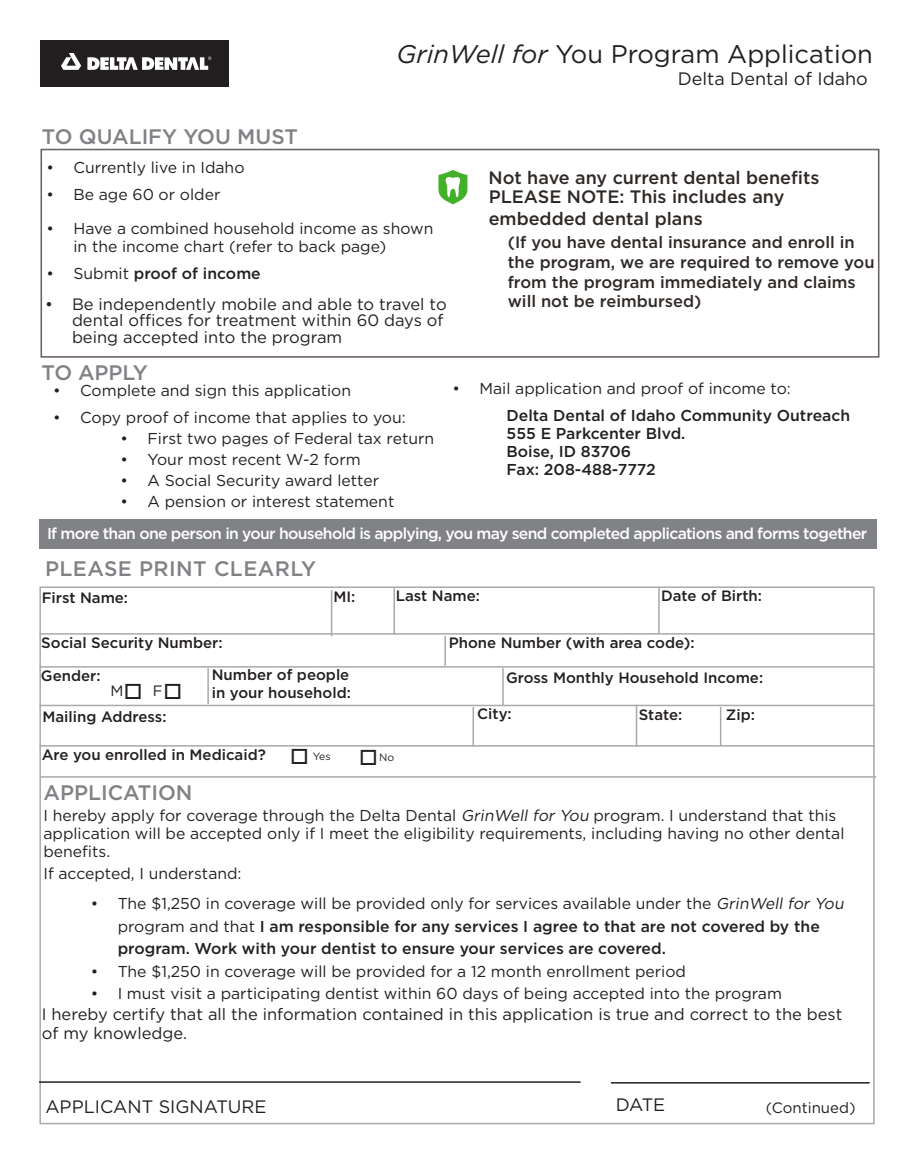
<style>
.page{position:relative;width:918px;height:1161px;background:#fff}
.page>*{position:absolute;margin:0;border:0;box-sizing:border-box;transform-origin:0 0}
.enrollee_headers{font:25.5px "Gotham";color:#231f20}
.enrollee_headers-2{font:500 21px "Gotham";color:#808285}
.enrollee_headers-3{font:500 21px "Gotham";letter-spacing:.02em;color:#808285}
.t1{font:500 18px/21.6px "Gotham";color:#2e2926}
.enrollee_headers-4{font:18px "Gotham";color:#231f20}
.t2{font:16.5px/16.5px "Gotham";color:#231f20}
.t3{font:500 16.5px/19.8px "Gotham";color:#2e2926}
.t4{font:15.75px/18px "Gotham";color:#231f20}
.t5{font:500 15.75px/22.5px "Gotham";color:#231f20}
.enrollee_headers-5{font:500 15.75px "Gotham";letter-spacing:-.045em;color:#fff}
.t6{font:500 15px "Gotham";color:#231f20}
.enrollee_headers-6{font:15px "Gotham";color:#231f20}
.enrollee_headers-7{font:10.5px "Gotham";color:#231f20}
.s1{font-style:italic}
.s2{font-weight:400}
.s3{font-weight:400;font-style:italic}
</style>
<div class="page">
<div style="left:40px;top:149px;width:839px;height:209px;border:2px solid #6b6360"></div>
<div style="left:40px;top:40px;width:189px;height:47px;background:#231f20"></div>
<svg style="left:61px;top:53px;width:20px;height:17px"></svg>
<svg style="left:87px;top:57px;width:124px;height:13px"></svg>
<div style="left:39px;top:519px;width:838px;height:30px;background:#808285"></div>
<hr style="left:39px;top:745px;width:836px;height:2px;background:#a8a9ad">
<hr style="left:39px;top:633px;width:836px;height:2px;background:#a8a9ad">
<hr style="left:39px;top:666px;width:836px;height:2px;background:#a8a9ad">
<hr style="left:39px;top:705px;width:836px;height:1px;background:#a8a9ad">
<hr style="left:331px;top:590px;width:1px;height:46px;background:#a8a9ad">
<hr style="left:394px;top:588px;width:1px;height:47px;background:#a8a9ad">
<hr style="left:444px;top:636px;width:2px;height:30px;background:#a8a9ad">
<hr style="left:473px;top:707px;width:1px;height:39px;background:#a8a9ad">
<hr style="left:636px;top:705px;width:1px;height:41px;background:#a8a9ad">
<hr style="left:720px;top:707px;width:1px;height:39px;background:#a8a9ad">
<hr style="left:207px;top:668px;width:2px;height:36px;background:#a8a9ad">
<hr style="left:502px;top:668px;width:2px;height:37px;background:#a8a9ad">
<hr style="left:658px;top:587px;width:2px;height:47px;background:#a8a9ad">
<hr style="left:39px;top:1081px;width:542px;height:2px;background:#231f20">
<hr style="left:611px;top:1082px;width:259px;height:2px;background:#231f20">
<hr style="left:41px;top:776px;width:835px;height:2px;background:#a8a9ad">
<svg style="left:438px;top:170px;width:30px;height:34px"></svg>
<p class="enrollee_headers" style="left:397px;top:38px;width:478px"><span class="s1">GrinWell for</span> You Program Application</p>
<p class="enrollee_headers-4" style="left:678px;top:67px;width:192px">Delta Dental of Idaho</p>
<p class="enrollee_headers-2" style="left:42px;top:123px;width:258px">TO QUALIFY YOU MUST</p>
<p class="t4" style="left:46px;top:158px;width:200px">• Currently live in Idaho</p>
<p class="t4" style="left:46px;top:185px;width:175px">• Be age 60 or older</p>
<p class="t4" style="left:73px;top:219px;width:362px;text-indent:-27px">• Have a combined household income as shown in the income chart (refer to back page)</p>
<p class="t5" style="left:46px;top:262px;width:216px"><span class="s2">• Submit</span> proof of income</p>
<p class="t2" style="left:72px;top:295px;width:376px;text-indent:-27px">• Be independently mobile and able to travel to dental offices for treatment within 60 days of being accepted into the program</p>
<p class="enrollee_headers-2" style="left:42px;top:359px;width:108px">TO APPLY</p>
<p class="t4" style="left:53px;top:382px;width:300px">• Complete and sign this application</p>
<p class="t4" style="left:53px;top:409px;width:354px">• Copy proof of income that applies to you:</p>
<p class="t4" style="left:121px;top:430px;width:315px">• First two pages of Federal tax return</p>
<p class="t4" style="left:121px;top:451px;width:242px">• Your most recent W-2 form</p>
<p class="t4" style="left:121px;top:472px;width:260px">• A Social Security award letter</p>
<p class="t4" style="left:121px;top:493px;width:275px">• A pension or interest statement</p>
<p class="t1" style="left:488px;top:167px;width:332px">Not have any current dental benefits</p>
<p class="t1" style="left:489px;top:186px;width:297px">PLEASE NOTE: This includes any embedded dental plans</p>
<p class="t3" style="left:508px;top:232px;width:368px">(If you have dental insurance and enroll in the program, we are required to remove you from the program immediately and claims will not be reimbursed)</p>
<p class="t4" style="left:453px;top:379px;width:340px">• Mail application and proof of income to:</p>
<p class="t5" style="left:507px;top:404px;width:345px">Delta Dental of Idaho Community Outreach</p>
<p class="t5" style="left:507px;top:422px;width:180px">555 E Parkcenter Blvd.</p>
<p class="t5" style="left:507px;top:440px;width:126px">Boise, ID 83706</p>
<p class="t5" style="left:507px;top:458px;width:151px">Fax: 208-488-7772</p>
<p class="enrollee_headers-5" style="left:47px;top:523px;width:822px">If more than one person in your household is applying, you may send completed applications and forms together</p>
<p class="enrollee_headers-3" style="left:45px;top:555px;width:273px">PLEASE PRINT CLEARLY</p>
<p class="t6" style="left:42px;top:587px;width:88px">First Name:</p>
<p class="t6" style="left:41px;top:633px;width:183px">Social Security Number:</p>
<p class="t6" style="left:334px;top:587px;width:23px">MI:</p>
<p class="t6" style="left:661px;top:586px;width:102px">Date of Birth:</p>
<p class="t6" style="left:396px;top:586px;width:86px">Last Name:</p>
<p class="t6" style="left:449px;top:633px;width:247px">Phone Number (with area code):</p>
<p class="t6" style="left:41px;top:666px;width:61px">Gender:</p>
<p class="enrollee_headers-6" style="left:110px;top:681px;width:15px">M</p>
<p class="enrollee_headers-6" style="left:153px;top:681px;width:11px">F</p>
<p class="t6" style="left:42px;top:707px;width:126px">Mailing Address:</p>
<p class="t6" style="left:212px;top:665px;width:139px">Number of people</p>
<p class="t6" style="left:506px;top:668px;width:259px">Gross Monthly Household Income:</p>
<p class="t6" style="left:212px;top:683px;width:141px">in your household:</p>
<p class="t6" style="left:477px;top:704px;width:36px">City:</p>
<p class="t6" style="left:639px;top:705px;width:45px">State:</p>
<p class="t6" style="left:726px;top:705px;width:31px">Zip:</p>
<p class="t6" style="left:42px;top:745px;width:226px">Are you enrolled in Medicaid?</p>
<p class="enrollee_headers-7" style="left:313px;top:750px;width:19px">Yes</p>
<p class="enrollee_headers-7" style="left:379px;top:751px;width:17px">No</p>
<p class="enrollee_headers-2" style="left:43px;top:779px;width:151px">APPLICATION</p>
<p class="t4" style="left:43px;top:806px;width:803px">I hereby apply for coverage through the Delta Dental <span class="s1">GrinWell for You</span> program. I understand that this application will be accepted only if I meet the eligibility requirements, including having no other dental benefits.</p>
<p class="t4" style="left:43px;top:864px;width:200px">If accepted, I understand:</p>
<p class="t5" style="left:118px;top:892px;width:731px;text-indent:-27px"><span class="s2">• The $1,250 in coverage will be provided only for services available under the</span> <span class="s3">GrinWell for You </span><span class="s2">program and that</span> I am responsible for any services I agree to that are not covered by the program. Work with your dentist to ensure your services are covered.</p>
<p class="t4" style="left:91px;top:962px;width:597px">• The $1,250 in coverage will be provided for a 12 month enrollment period</p>
<p class="t4" style="left:91px;top:984px;width:693px">• I must visit a participating dentist within 60 days of being accepted into the program</p>
<p class="t2" style="left:42px;top:1004px;width:802px;line-height:19.5px">I hereby certify that all the information contained in this application is true and correct to the best of my knowledge.</p>
<p class="enrollee_headers-4" style="left:45px;top:1095px;width:223px">APPLICANT SIGNATURE</p>
<p class="enrollee_headers-4" style="left:616px;top:1094px;width:51px">DATE</p>
<p class="enrollee_headers-6" style="left:766px;top:1098px;width:91px">(Continued)</p>
</div>
